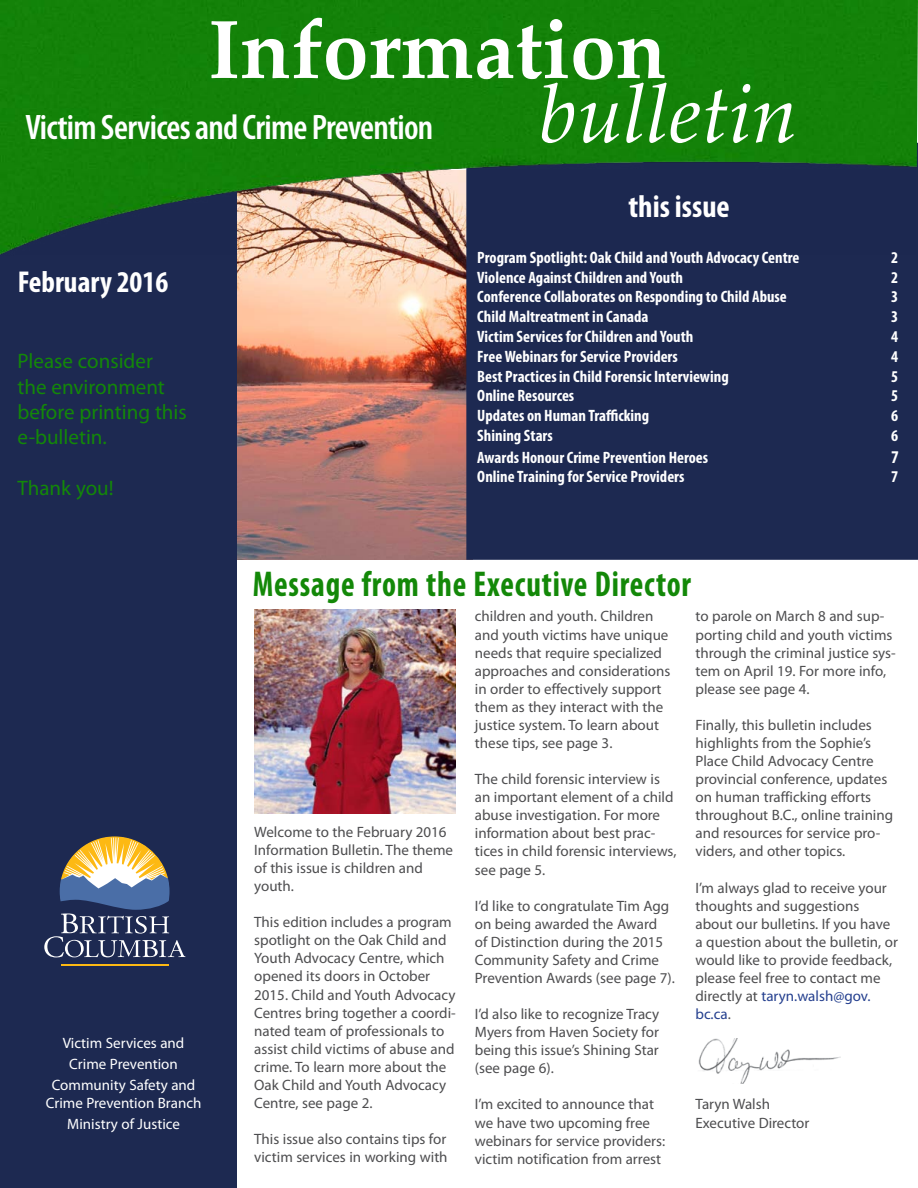
<style>
.page{position:relative;width:918px;height:1188px;background:#fff}
.page>*{position:absolute;margin:0;border:0;box-sizing:border-box;transform-origin:0 0}
.t1{font:700 82.5px "Palatino Linotype";color:#fff}
.t2{font:italic 82.5px "Palatino Linotype";color:#fff}
.t3{font:700 condensed 36px "Myriad Pro";letter-spacing:.025em;color:#138808;scale:.9 1}
.t4{font:600 condensed 35.55px "Myriad Pro";letter-spacing:-.02em;color:#fff}
.t5{font:700 condensed 31.5px "Myriad Pro";color:#fff}
.t6{font:700 condensed 30.3px "Myriad Pro";color:#fff}
.t7{font:21px/25.3px "Myriad Pro";color:#138808}
.t8{font:700 condensed 18px "Myriad Pro";color:#fff}
.t9{font:700 condensed 16.5px "Myriad Pro";color:#fff}
.t10{font:15px/18px "Myriad Pro";color:#4d4d4f}
.t11{font:15px/21px "Myriad Pro";color:#fff;text-align:center}
.s1{color:#25408f}
</style>
<div class="page">
<img style="left:237px;top:256px;width:229px;height:304px">
<div style="left:466px;top:256px;width:452px;height:304px;background:#1d2951"></div>
<div style="left:0;top:1px;width:237px;height:1187px;background:#1d2951"></div>
<img style="left:0;top:0;width:918px;height:256px">
<hr style="left:61px;top:964px;width:108px;height:1px;background:#fdb913">
<svg style="left:44px;top:836px;width:142px;height:121px"></svg>
<img style="left:254px;top:610px;width:202px;height:204px">
<img style="left:698px;top:1039px;width:143px;height:44px">
<h1 class="t1" style="left:208px;top:-9px;width:460px">Information</h1>
<h1 class="t2" style="left:539px;top:55px;width:260px">bulletin</h1>
<h3 class="t4" style="left:26px;top:105px;width:409px">Victim Services and Crime Prevention</h3>
<h3 class="t6" style="left:18px;top:263px;width:152px">February 2016</h3>
<h3 class="t7" style="left:18px;top:348px;width:171px">Please consider the environment before printing this e-bulletin.</h3>
<h3 class="t7" style="left:18px;top:475px;width:98px">Thank you!</h3>
<p class="t11" style="left:52px;top:1032px;width:145px">Victim Services and<br>Crime Prevention<br>Community Safety and</p>
<p class="t11" style="left:46px;top:1092px;width:157px">Crime Prevention Branch<br>Ministry of Justice</p>
<h3 class="t5" style="left:628px;top:187px;width:103px">this issue</h3>
<p class="t9" style="left:477px;top:247px;width:324px">Program Spotlight: Oak Child and Youth Advocacy Centre</p>
<p class="t9" style="left:891px;top:247px;width:9px">2</p>
<p class="t9" style="left:477px;top:267px;width:207px">Violence Against Children and Youth</p>
<p class="t9" style="left:891px;top:267px;width:9px">2</p>
<p class="t9" style="left:477px;top:287px;width:311px">Conference Collaborates on Responding to Child Abuse</p>
<p class="t9" style="left:891px;top:287px;width:9px">3</p>
<p class="t9" style="left:477px;top:306px;width:173px">Child Maltreatment in Canada</p>
<p class="t9" style="left:891px;top:306px;width:9px">3</p>
<p class="t9" style="left:477px;top:326px;width:218px">Victim Services for Children and Youth</p>
<p class="t9" style="left:891px;top:326px;width:9px">4</p>
<p class="t9" style="left:477px;top:346px;width:202px">Free Webinars for Service Providers</p>
<p class="t9" style="left:891px;top:346px;width:9px">4</p>
<p class="t9" style="left:477px;top:366px;width:253px">Best Practices in Child Forensic Interviewing</p>
<p class="t9" style="left:891px;top:366px;width:9px">5</p>
<p class="t9" style="left:477px;top:386px;width:99px">Online Resources</p>
<p class="t9" style="left:891px;top:386px;width:9px">5</p>
<p class="t9" style="left:477px;top:405px;width:173px">Updates on Human Trafficking</p>
<p class="t9" style="left:891px;top:405px;width:9px">6</p>
<p class="t9" style="left:477px;top:425px;width:77px">Shining Stars</p>
<p class="t9" style="left:891px;top:425px;width:9px">6</p>
<p class="t9" style="left:477px;top:447px;width:232px">Awards Honour Crime Prevention Heroes</p>
<p class="t8" style="left:891px;top:445px;width:9px">7</p>
<p class="t9" style="left:477px;top:467px;width:209px">Online Training for Service Providers</p>
<p class="t9" style="left:891px;top:467px;width:9px">7</p>
<h2 class="t3" style="left:253px;top:561px;width:489px">Message from the Executive Director</h2>
<p class="t10" style="left:254px;top:823px;width:200px">Welcome to the February 2016<br>Information Bulletin. The theme of this issue is children and youth.</p>
<p class="t10" style="left:254px;top:913px;width:203px">This edition includes a program spotlight on the Oak Child and<br>Youth Advocacy Centre, which opened its doors in October<br>2015. Child and Youth Advocacy<br>Centres bring together a coordi&shy;nated team of professionals to assist child victims of abuse and crime. To learn more about the<br>Oak Child and Youth Advocacy<br>Centre, see page 2.</p>
<p class="t10" style="left:254px;top:1130px;width:195px">This issue also contains tips for victim services in working with</p>
<p class="t10" style="left:475px;top:607px;width:197px">children and youth. Children and youth victims have unique needs that require specialized approaches and considerations in order to effectively support them as they interact with the justice system. To learn about these tips, see page 3.</p>
<p class="t10" style="left:475px;top:770px;width:203px">The child forensic interview is an important element of a child abuse investigation. For more information about best prac&shy;tices in child forensic interviews, see page 5.</p>
<p class="t10" style="left:475px;top:896px;width:202px">I’d like to congratulate Tim Agg on being awarded the Award<br>of Distinction during the 2015<br>Community Safety and Crime<br>Prevention Awards (see page 7).</p>
<p class="t10" style="left:475px;top:1005px;width:186px;text-align:justify">I’d also like to recognize Tracy Myers from Haven Society for being this issue’s Shining Star (see page 6).</p>
<p class="t10" style="left:475px;top:1095px;width:192px">I’m excited to announce that we have two upcoming free webinars for service providers: victim notification from arrest</p>
<p class="t10" style="left:696px;top:607px;width:202px">to parole on March 8 and sup&shy;porting child and youth victims through the criminal justice sys&shy;tem on April 19. For more info, please see page 4.</p>
<p class="t10" style="left:696px;top:716px;width:199px">Finally, this bulletin includes highlights from the Sophie’s<br>Place Child Advocacy Centre provincial conference, updates on human trafficking efforts throughout B.C., online training and resources for service pro&shy;viders, and other topics.</p>
<p class="t10" style="left:696px;top:878px;width:204px">I’m always glad to receive your thoughts and suggestions about our bulletins. If you have a question about the bulletin, or would like to provide feedback, please feel free to contact me directly at <span class="s1">taryn.walsh@gov. bc.ca</span>.</p>
<p class="t10" style="left:696px;top:1095px;width:115px">Taryn Walsh<br>Executive Director</p>
</div>
